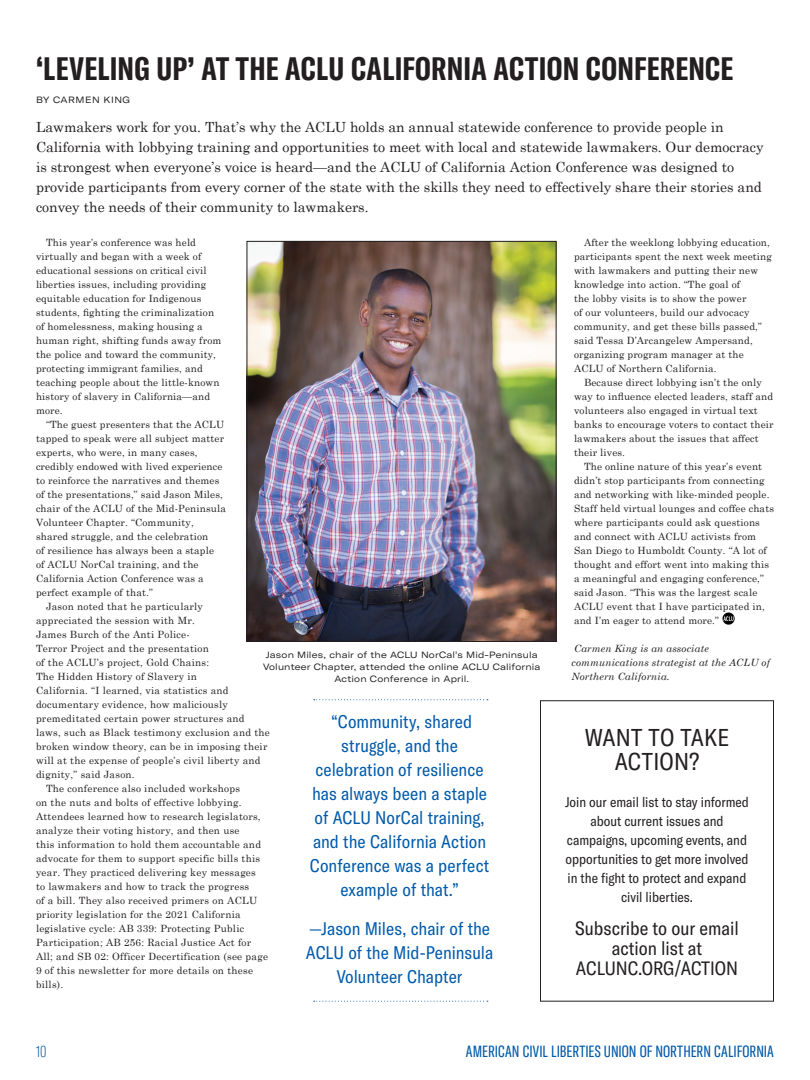
<style>
.page{position:relative;width:810px;height:1080px;background:#fff}
.page>*{position:absolute;margin:0;border:0;box-sizing:border-box;transform-origin:0 0}
.HEAD_32{font:700 extra-condensed 32px "GT America";letter-spacing:.01em;color:#231f20}
.subhead_20{font:condensed 24px/24px "GT America";letter-spacing:.01em;color:#231f20;text-align:center}
.body_no_indent{font:condensed 19px/20px "GT America";color:#231f20;text-align:center}
.pullquote_18_pt_blue{font:condensed 18px/24px "GT America";color:#015aaa;text-align:center}
.t1{font:extra-condensed 16px "GT America";letter-spacing:.005em;color:#015aaa}
.t2{font:100 extra-condensed 16px "GT America";color:#015aaa}
.body_first_para{font:14px/20px "Century Schoolbook";color:#231f20}
.body_no_indent-2{font:condensed 14px/19px "GT America";color:#231f20;text-align:center}
.body{font:10px/14px "Century Schoolbook";letter-spacing:.015em;color:#231f20}
.body-2{font:italic 10px/14px "Century Schoolbook";letter-spacing:.015em;color:#231f20}
._2019_photo_captions{font:expanded 9px/12px "GT America";letter-spacing:.015em;color:#231f20;text-align:center}
.author_byline{font:expanded 9px "GT America";letter-spacing:.05em;color:#231f20}
</style>
<div class="page">
<svg style="left:722px;top:612px;width:12px;height:12px"></svg>
<div style="left:540px;top:700px;width:234px;height:302px;border:1px solid #231f20"></div>
<img style="left:249px;top:243px;width:305px;height:397px">
<div style="left:247px;top:241px;width:309px;height:401px;border:1px solid #231f20"></div>
<svg style="left:314px;top:699px;width:174px;height:1px"></svg>
<svg style="left:314px;top:1001px;width:174px;height:1px"></svg>
<p class="HEAD_32" style="left:36px;top:49px;width:699px">‘LEVELING UP’ AT THE ACLU CALIFORNIA ACTION CONFERENCE</p>
<p class="author_byline" style="left:36px;top:94px;width:96px">BY CARMEN KING</p>
<p class="body_first_para" style="left:36px;top:116px;width:729px">Lawmakers work for you. That’s why the ACLU holds an annual statewide conference to provide people in California with lobbying training and opportunities to meet with local and statewide lawmakers. Our democracy is strongest when everyone’s voice is heard—and the ACLU of California Action Conference was designed to provide participants from every corner of the state with the skills they need to effectively share their stories and convey the needs of their community to lawmakers.</p>
<p class="body" style="left:36px;top:236px;width:187px;text-indent:10px">This year’s conference was held virtually and began with a week of educational sessions on critical civil liberties issues, including providing equitable education for Indigenous students, fighting the criminalization of homelessness, making housing a human right, shifting funds away from the police and toward the community, protecting immigrant families, and teaching people about the little-known history of slavery in California—and more.</p>
<p class="body" style="left:36px;top:418px;width:191px;text-indent:10px">“The guest presenters that the ACLU tapped to speak were all subject matter experts, who were, in many cases, credibly endowed with lived experience to reinforce the narratives and themes of the presentations,” said Jason Miles, chair of the ACLU of the Mid-Peninsula Volunteer Chapter. “Community, shared struggle, and the celebration<br>of resilience has always been a staple<br>of ACLU NorCal training, and the California Action Conference was a perfect example of that.”</p>
<p class="body" style="left:36px;top:600px;width:235px;text-indent:10px">Jason noted that he particularly<br>appreciated the session with Mr.<br>James Burch of the Anti Police-<br>Terror Project and the presentation<br>of the ACLU’s project, Gold Chains:<br>The Hidden History of Slavery in<br>California. “I learned, via statistics and documentary evidence, how maliciously premeditated certain power structures and laws, such as Black testimony exclusion and the broken window theory, can be in imposing their will at the expense of people’s civil liberty and dignity,” said Jason.</p>
<p class="body" style="left:36px;top:782px;width:234px;text-indent:10px">The conference also included workshops<br>on the nuts and bolts of effective lobbying.<br>Attendees learned how to research legislators, analyze their voting history, and then use<br>this information to hold them accountable and advocate for them to support specific bills this year. They practiced delivering key messages<br>to lawmakers and how to track the progress<br>of a bill. They also received primers on ACLU priority legislation for the 2021 California legislative cycle: AB 339: Protecting Public Participation; AB 256: Racial Justice Act for All; and SB 02: Officer Decertification (see page 9 of this newsletter for more details on these bills).</p>
<p class="body" style="left:574px;top:236px;width:199px;text-indent:10px">After the weeklong lobbying education, participants spent the next week meeting with lawmakers and putting their new knowledge into action. “The goal of<br>the lobby visits is to show the power<br>of our volunteers, build our advocacy community, and get these bills passed,” said Tessa D’Arcangelew Ampersand, organizing program manager at the ACLU of Northern California.</p>
<p class="body" style="left:574px;top:376px;width:201px;text-indent:10px">Because direct lobbying isn’t the only way to influence elected leaders, staff and volunteers also engaged in virtual text banks to encourage voters to contact their lawmakers about the issues that affect their lives.</p>
<p class="body" style="left:574px;top:460px;width:202px;text-indent:10px">The online nature of this year’s event didn’t stop participants from connecting and networking with like-minded people.<br>Staff held virtual lounges and coffee chats where participants could ask questions and connect with ACLU activists from San Diego to Humboldt County. “A lot of thought and effort went into making this a meaningful and engaging conference,” said Jason. “This was the largest scale ACLU event that I have participated in, and I’m eager to attend more.”</p>
<p class="body-2" style="left:572px;top:642px;width:200px">Carmen King is an associate communications strategist at the ACLU of<br>Northern California.</p>
<p class="_2019_photo_captions" style="left:263px;top:648px;width:279px">Jason Miles, chair of the ACLU NorCal's Mid-Peninsula<br>Volunteer Chapter, attended the online ACLU California<br>Action Conference in April.</p>
<p class="pullquote_18_pt_blue" style="left:310px;top:710px;width:181px">“Community, shared struggle, and the celebration of resilience has always been a staple of ACLU NorCal training, and the California Action<br>Conference was a perfect example of that.”</p>
<p class="pullquote_18_pt_blue" style="left:306px;top:917px;width:189px">—Jason Miles, chair of the<br>ACLU of the Mid-Peninsula<br>Volunteer Chapter</p>
<p class="subhead_20" style="left:585px;top:725px;width:146px">WANT TO TAKE<br>ACTION?</p>
<p class="body_no_indent-2" style="left:565px;top:792px;width:185px">Join our email list to stay informed about current issues and campaigns, upcoming events, and opportunities to get more involved in the fight to protect and expand civil liberties.</p>
<p class="body_no_indent" style="left:575px;top:919px;width:165px">Subscribe to our email action list at<br>ACLUNC.ORG/ACTION</p>
<h3 class="t2" style="left:36px;top:1042px;width:12px">10</h3>
<h3 class="t1" style="left:466px;top:1042px;width:310px">AMERICAN CIVIL LIBERTIES UNION OF NORTHERN CALIFORNIA</h3>
</div>
